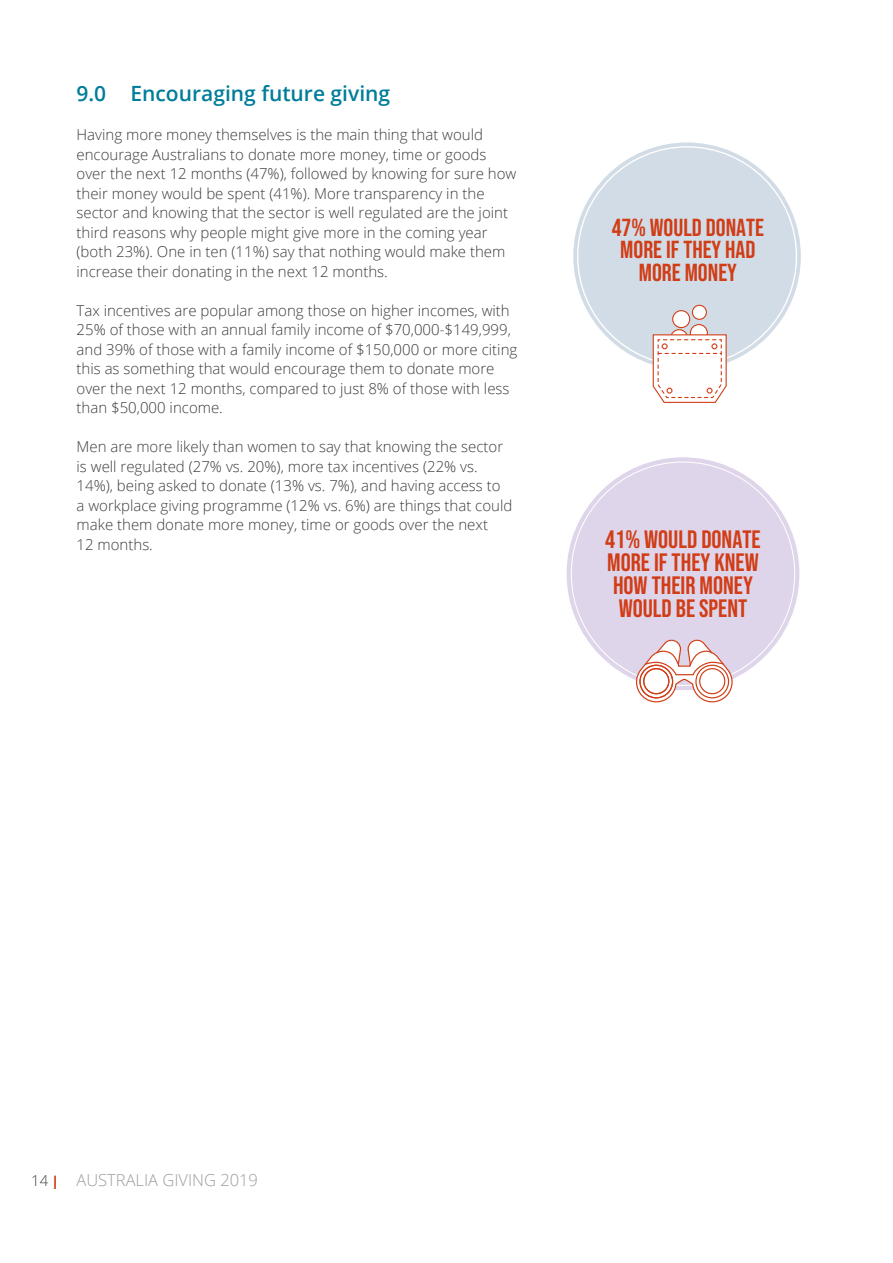
<style>
.page{position:relative;width:893px;height:1263px;background:#fff}
.page>*{position:absolute;margin:0;border:0;box-sizing:border-box;transform-origin:0 0}
.t1{font:25.2px/23px "Bebas Neue";color:#d03d16;text-align:center}
.t2{font:24.6px/22.5px "Bebas Neue";color:#d03d16;text-align:center}
.t3{font:600 21px "Open Sans";color:#007d9a}
.t4{font:300 16.5px "Open Sans";color:#9d9d9c}
.t5{font:300 15px/19.5px "Open Sans";color:#3c3c3b}
.s1{font-size:15px;color:#3c3c3b}
.s2{font-weight:800;font-size:13.5px;color:#d03d16}
</style>
<div class="page">
<svg style="left:573px;top:142px;width:228px;height:229px;fill:#d2dce7"></svg>
<div style="left:578px;top:147px;width:218px;height:219px;background:#d2dce7;border-radius:50%"></div>
<div style="left:690px;top:325px;width:17px;height:16px;background:#fff;border-radius:50%"></div>
<div style="left:690px;top:324px;width:18px;height:18px;border:1px solid #d03d16;border-radius:50%"></div>
<div style="left:673px;top:311px;width:17px;height:17px;background:#fff;border-radius:50%"></div>
<div style="left:672px;top:310px;width:18px;height:18px;border:1px solid #d03d16;border-radius:50%"></div>
<svg style="left:671px;top:330px;width:17px;height:17px"></svg>
<div style="left:670px;top:329px;width:18px;height:18px;border:1px solid #d03d16;border-radius:50%"></div>
<div style="left:692px;top:305px;width:14px;height:14px;background:#fff;border-radius:50%"></div>
<div style="left:692px;top:305px;width:15px;height:15px;border:1px solid #d03d16;border-radius:50%"></div>
<svg style="left:652px;top:334px;width:75px;height:69px"></svg>
<svg style="left:566px;top:457px;width:234px;height:234px;fill:#dfd5eb"></svg>
<div style="left:571px;top:462px;width:224px;height:223px;background:#dfd5eb;border-radius:50%"></div>
<svg style="left:635px;top:639px;width:98px;height:64px"></svg>
<div style="left:643px;top:668px;width:26px;height:26px;border:1px solid #d03d16;border-radius:50%"></div>
<div style="left:639px;top:665px;width:34px;height:33px;border:1px solid #d03d16;border-radius:50%"></div>
<div style="left:699px;top:668px;width:26px;height:26px;border:1px solid #d03d16;border-radius:50%"></div>
<div style="left:695px;top:665px;width:34px;height:33px;border:1px solid #d03d16;border-radius:50%"></div>
<h3 class="t3" style="left:77px;top:79px;width:315px">9.0 Encouraging future giving</h3>
<p class="t5" style="left:77px;top:125px;width:441px">Having more money themselves is the main thing that would encourage Australians to donate more money, time or goods over the next 12 months (47%), followed by knowing for sure how their money would be spent (41%). More transparency in the sector and knowing that the sector is well regulated are the joint third reasons why people might give more in the coming year (both 23%). One in ten (11%) say that nothing would make them increase their donating in the next 12 months.</p>
<p class="t5" style="left:77px;top:300px;width:442px">Tax incentives are popular among those on higher incomes, with 25% of those with an annual family income of $70,000-$149,999, and 39% of those with a family income of $150,000 or more citing this as something that would encourage them to donate more over the next 12 months, compared to just 8% of those with less than $50,000 income.</p>
<p class="t5" style="left:77px;top:437px;width:437px">Men are more likely than women to say that knowing the sector is well regulated (27% vs. 20%), more tax incentives (22% vs.<br>14%), being asked to donate (13% vs. 7%), and having access to<br>a workplace giving programme (12% vs. 6%) are things that could make them donate more money, time or goods over the next<br>12 months.</p>
<h2 class="t2" style="left:612px;top:215px;width:154px">47% WOULD DONATE<br>MORE IF THEY HAD<br>MORE MONEY</h2>
<h1 class="t1" style="left:605px;top:528px;width:157px">41% WOULD DONATE<br>MORE IF THEY KNEW<br>HOW THEIR MONEY<br>WOULD BE SPENT</h1>
<p class="t4" style="left:31px;top:1168px;width:228px"><span class="s1">14</span> <span class="s2">|</span> AUSTRALIA GIVING 2019</p>
</div>
